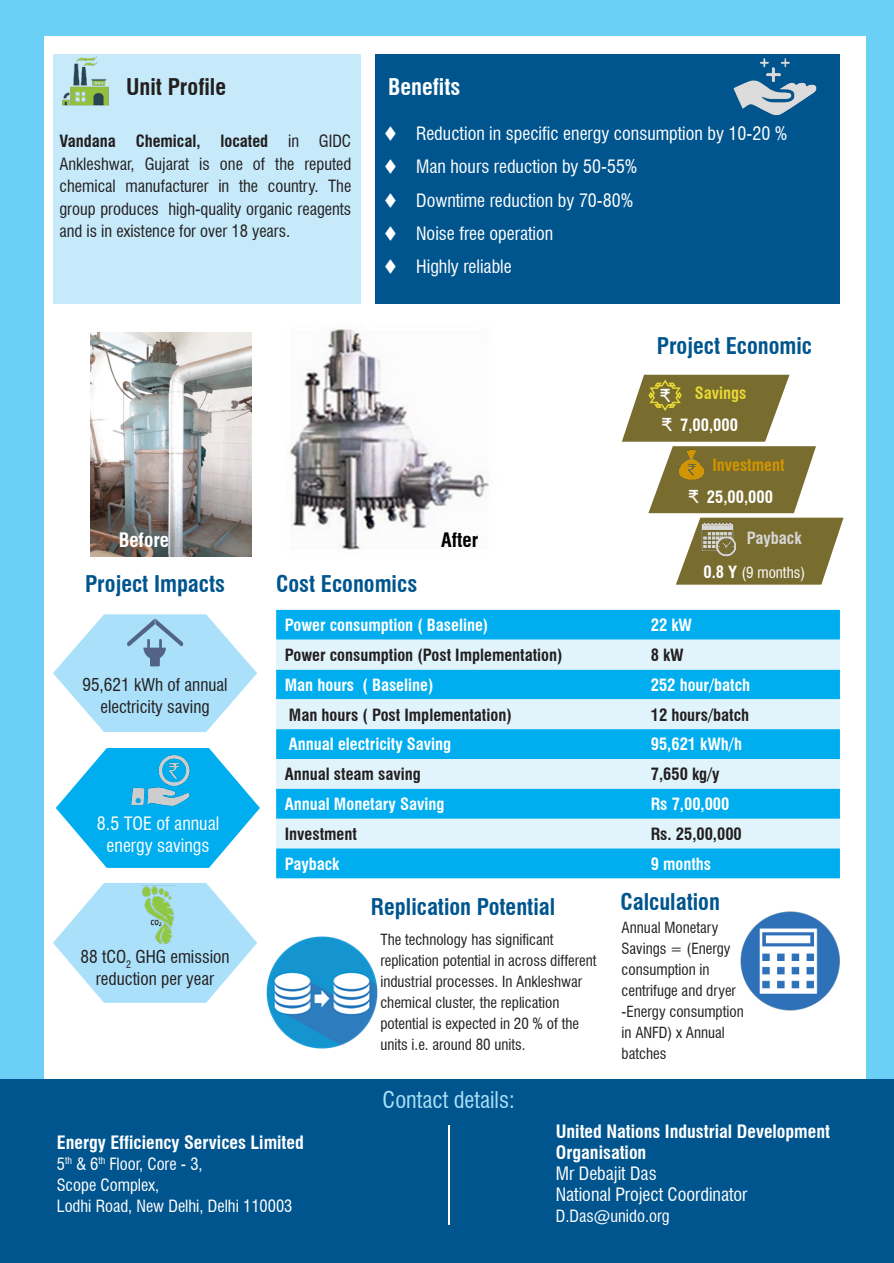
<style>
.page{position:relative;width:894px;height:1263px;background:#fff}
.page>*{position:absolute;margin:0;border:0;box-sizing:border-box;transform-origin:0 0}
.t1{font:700 condensed 22.5px "Swiss 721 BT";color:#01558e}
.Normal1{font:condensed 22.5px "Swiss 721 BT";color:#aae0f9}
.t2{font:700 condensed 22.5px "Swiss 721 BT";color:#231f20}
.t3{font:700 condensed 22.5px "Swiss 721 BT";color:#fff}
.Normal1-2{font:21px "Calibri";color:#fff}
.Normal1-3{font:700 condensed 19.5px "Swiss 721 BT";color:#fff}
.Normal1-4{font:700 condensed 19.5px "Swiss 721 BT";color:#000}
.Normal1-5{font:condensed 18px/22.5px "Swiss 721 BT";color:#fff;text-align:center}
.Normal1-6{font:700 condensed 18px/21px "Swiss 721 BT";color:#fff}
.t4{font:condensed 17.25px/22.5px "Swiss 721 BT";color:#231f20;text-align:center}
.t5{font:condensed 16.5px/22.5px "Swiss 721 BT";color:#231f20;text-align:justify}
.Normal1-7{font:700 condensed 16.5px "Swiss 721 BT";color:#fff}
.Normal1-8{font:700 condensed 16.5px "Swiss 721 BT";color:#231f20}
.Normal1-9{font:condensed 16.5px/21px "Swiss 721 BT";color:#fff}
.Normal1-10{font:700 condensed 16.5px "Swiss 721 BT";color:#d29501}
.Normal1-11{font:700 condensed 16.5px "Swiss 721 BT";color:#e8d733}
.Normal1-12{font:700 condensed 16.5px "Swiss 721 BT";color:#d7d6d6}
.Normal1-13{font:condensed 15px/21px "Swiss 721 BT";color:#231f20}
.Normal1-14{font:condensed 15px "Swiss 721 BT";color:#fff}
.s1{font-weight:700}
.s2{font-family:"Calibri";font-weight:400;font-stretch:normal;font-size:21px}
.s3{font-weight:700;font-size:16.5px}
</style>
<div class="page">
<div style="left:0;top:0;width:893px;height:1263px;background:#6bcff6"></div>
<div style="left:44px;top:36px;width:821px;height:1147px;background:#fff"></div>
<div style="left:53px;top:55px;width:308px;height:249px;background:#c6eafa"></div>
<div style="left:375px;top:55px;width:464px;height:249px;background:#01558e"></div>
<img style="left:62px;top:56px;width:47px;height:50px">
<img style="left:727px;top:54px;width:95px;height:62px">
<img style="left:266px;top:936px;width:112px;height:112px">
<img style="left:740px;top:911px;width:100px;height:100px">
<div style="left:0;top:1079px;width:893px;height:184px;background:#01558e"></div>
<svg style="left:53px;top:614px;width:204px;height:118px"></svg>
<img style="left:126px;top:614px;width:58px;height:58px">
<svg style="left:56px;top:748px;width:204px;height:120px"></svg>
<img style="left:131px;top:750px;width:59px;height:60px">
<svg style="left:622px;top:375px;width:221px;height:209px"></svg>
<img style="left:701px;top:522px;width:34px;height:34px">
<hr style="left:447px;top:1125px;width:2px;height:99px;background:#fff">
<svg style="left:53px;top:883px;width:204px;height:119px"></svg>
<img style="left:141px;top:886px;width:34px;height:58px">
<div style="left:276px;top:610px;width:563px;height:29px;background:#00aeef"></div>
<svg style="left:276px;top:639px;width:563px;height:90px;background:#96dcf7"></svg>
<svg style="left:276px;top:729px;width:563px;height:149px;background:#5acaf4"></svg>
<img style="left:90px;top:332px;width:162px;height:224px">
<img style="left:289px;top:329px;width:200px;height:221px">
<p class="t2" style="left:126px;top:74px;width:101px">Unit Profile</p>
<p class="t5" style="left:59px;top:130px;width:293px"><span class="s1">Vandana Chemical, located</span> in GIDC Ankleshwar, Gujarat is one of the reputed chemical manufacturer in the country. The group produces high-quality organic reagents and is in existence for over 18 years.</p>
<p class="t3" style="left:388px;top:74px;width:74px">Benefits</p>
<p class="Normal1-5" style="left:383px;top:122px;width:405px">▼ Reduction in specific energy consumption by 10-20 %</p>
<p class="Normal1-5" style="left:383px;top:156px;width:255px">▼ Man hours reduction by 50-55%</p>
<p class="Normal1-5" style="left:383px;top:189px;width:251px">▼ Downtime reduction by 70-80%</p>
<p class="Normal1-5" style="left:383px;top:222px;width:171px">▼ Noise free operation</p>
<p class="Normal1-5" style="left:383px;top:256px;width:129px">▼ Highly reliable</p>
<p class="t1" style="left:656px;top:332px;width:157px">Project Economic</p>
<p class="Normal1-11" style="left:694px;top:383px;width:53px">Savings</p>
<p class="Normal1-7" style="left:661px;top:415px;width:78px"><span class="s2">₹</span> 7,00,000</p>
<p class="Normal1-2" style="left:659px;top:382px;width:12px">₹</p>
<p class="Normal1-3" style="left:119px;top:528px;width:52px">Before</p>
<p class="Normal1-4" style="left:441px;top:528px;width:39px">After</p>
<p class="t1" style="left:85px;top:570px;width:141px">Project Impacts</p>
<p class="t1" style="left:276px;top:570px;width:142px">Cost Economics</p>
<p class="Normal1-10" style="left:712px;top:455px;width:74px">Investment</p>
<p class="Normal1-7" style="left:687px;top:487px;width:86px"><span class="s2">₹</span> 25,00,000</p>
<p class="Normal1-12" style="left:746px;top:528px;width:56px">Payback</p>
<p class="Normal1-14" style="left:703px;top:564px;width:103px"><span class="s3">0.8 Y</span> (9 months)</p>
<p class="t4" style="left:82px;top:673px;width:147px">95,621 kWh of annual electricity saving</p>
<p class="Normal1-5" style="left:97px;top:812px;width:124px">8.5 TOE of annual energy savings</p>
<p class="t4" style="left:81px;top:945px;width:150px">88 tCO<sub>2</sub> GHG emission reduction per year</p>
<p class="Normal1-7" style="left:285px;top:615px;width:205px">Power consumption ( Baseline)</p>
<p class="Normal1-7" style="left:650px;top:615px;width:43px">22 kW</p>
<p class="Normal1-8" style="left:285px;top:645px;width:279px">Power consumption (Post Implementation)</p>
<p class="Normal1-8" style="left:650px;top:645px;width:35px">8 kW</p>
<p class="Normal1-7" style="left:285px;top:675px;width:150px">Man hours ( Baseline)</p>
<p class="Normal1-7" style="left:650px;top:675px;width:101px">252 hour/batch</p>
<p class="Normal1-8" style="left:289px;top:704px;width:224px">Man hours ( Post Implementation)</p>
<p class="Normal1-8" style="left:650px;top:704px;width:100px">12 hours/batch</p>
<p class="Normal1-7" style="left:289px;top:734px;width:164px">Annual electricity Saving</p>
<p class="Normal1-7" style="left:650px;top:734px;width:93px">95,621 kWh/h</p>
<p class="Normal1-8" style="left:285px;top:764px;width:137px">Annual steam saving</p>
<p class="Normal1-8" style="left:650px;top:764px;width:70px">7,650 kg/y</p>
<p class="Normal1-7" style="left:285px;top:794px;width:161px">Annual Monetary Saving</p>
<p class="Normal1-7" style="left:650px;top:794px;width:80px">Rs 7,00,000</p>
<p class="Normal1-8" style="left:285px;top:824px;width:74px">Investment</p>
<p class="Normal1-8" style="left:650px;top:824px;width:93px">Rs. 25,00,000</p>
<p class="Normal1-7" style="left:285px;top:853px;width:56px">Payback</p>
<p class="Normal1-7" style="left:650px;top:853px;width:62px">9 months</p>
<p class="t1" style="left:371px;top:893px;width:186px">Replication Potential</p>
<p class="Normal1-13" style="left:380px;top:929px;width:217px">The technology has significant replication potential in across different industrial processes. In Ankleshwar chemical cluster, the replication potential is expected in 20 % of the units i.e. around 80 units.</p>
<p class="Normal1" style="left:382px;top:1086px;width:133px">Contact details:</p>
<p class="t1" style="left:620px;top:888px;width:101px">Calculation</p>
<p class="Normal1-13" style="left:621px;top:917px;width:124px">Annual Monetary<br>Savings = (Energy consumption in centrifuge and dryer -Energy consumption in ANFD) x Annual batches</p>
<p class="Normal1-6" style="left:57px;top:1131px;width:248px">Energy Efficiency Services Limited</p>
<p class="Normal1-9" style="left:57px;top:1153px;width:147px">5<sup>th</sup> &amp; 6<sup>th</sup> Floor, Core - 3,</p>
<p class="Normal1-9" style="left:57px;top:1174px;width:237px">Scope Complex,<br>Lodhi Road, New Delhi, Delhi 110003</p>
<p class="Normal1-6" style="left:555px;top:1121px;width:275px">United Nations Industrial Development<br>Organisation</p>
<p class="Normal1-5" style="left:555px;top:1162px;width:102px">Mr Debajit Das</p>
<p class="Normal1-5" style="left:555px;top:1183px;width:193px">National Project Coordinator</p>
<p class="Normal1-9" style="left:555px;top:1205px;width:115px">D.Das@unido.org</p>
</div>
